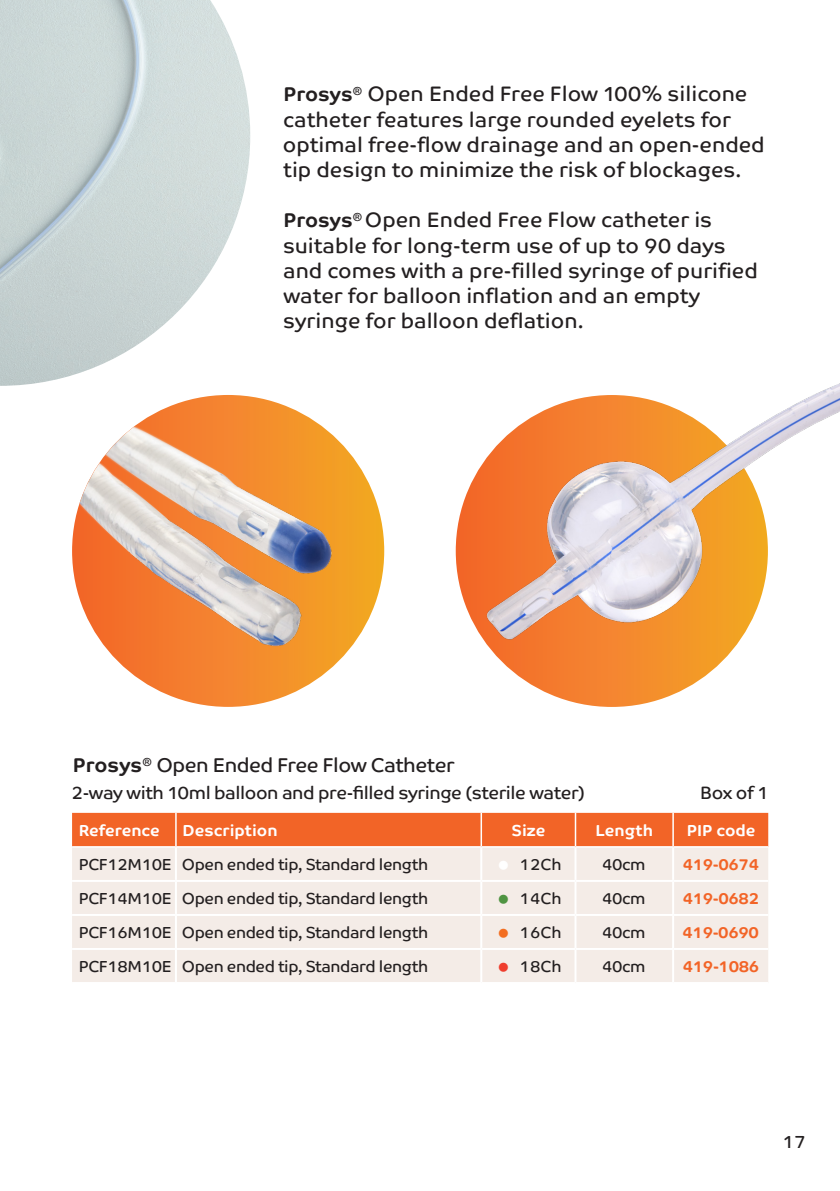
<style>
.page{position:relative;width:840px;height:1191px;background:#fff}
.page>*{position:absolute;margin:0;border:0;box-sizing:border-box;transform-origin:0 0}
.Intro_1{font:21px/25.2px "Co Text";color:#231f20}
.CS_Table_title_10pt{font:20px "Co Text";letter-spacing:-.025em;color:#231f20}
.CS_Table_title_2{font:18px "Co Text";letter-spacing:-.025em;color:#231f20}
.DT_left{font:16px "Co Text";letter-spacing:-.025em;color:#231f20}
.DT_Table_BD{font:700 16px "Co Text";letter-spacing:-.025em;color:#f26427}
.Table_Header_Text{font:700 16px "Co Text";color:#fff}
.Table_Header_center{font:700 16px "Co Text";color:#fff}
.Table_center{font:16px "Co Text";color:#231f20}
.DT_center{font:16px "Co Text";letter-spacing:-.025em;color:#231f20}
.s1{font-weight:700;font-size:20px}
.s2{font-weight:700}
</style>
<div class="page">
<svg style="left:72px;top:395px;width:312px;height:312px;background:#f48730"></svg>
<img style="left:0;top:0;width:250px;height:386px">
<div style="left:72px;top:813px;width:695px;height:33px;background:#f26427"></div>
<div style="left:72px;top:848px;width:695px;height:134px;background:#f4ece7"></div>
<hr style="left:175px;top:813px;width:1px;height:33px;background:#fff">
<hr style="left:480px;top:813px;width:2px;height:33px;background:#fff">
<hr style="left:574px;top:813px;width:2px;height:33px;background:#fff">
<hr style="left:672px;top:813px;width:1px;height:33px;background:#fff">
<hr style="left:175px;top:847px;width:2px;height:33px;background:#fff">
<hr style="left:480px;top:847px;width:2px;height:33px;background:#fff">
<hr style="left:574px;top:847px;width:2px;height:33px;background:#fff">
<hr style="left:671px;top:847px;width:2px;height:33px;background:#fff">
<hr style="left:72px;top:880px;width:104px;height:2px;background:#fff">
<hr style="left:176px;top:880px;width:305px;height:2px;background:#fff">
<hr style="left:175px;top:882px;width:2px;height:32px;background:#fff">
<hr style="left:481px;top:880px;width:94px;height:2px;background:#fff">
<hr style="left:480px;top:882px;width:2px;height:32px;background:#fff">
<hr style="left:575px;top:880px;width:97px;height:2px;background:#fff">
<hr style="left:574px;top:882px;width:2px;height:32px;background:#fff">
<hr style="left:672px;top:880px;width:95px;height:2px;background:#fff">
<hr style="left:671px;top:882px;width:2px;height:32px;background:#fff">
<hr style="left:72px;top:914px;width:104px;height:2px;background:#fff">
<hr style="left:176px;top:914px;width:305px;height:2px;background:#fff">
<hr style="left:175px;top:916px;width:2px;height:32px;background:#fff">
<hr style="left:481px;top:914px;width:94px;height:2px;background:#fff">
<hr style="left:480px;top:916px;width:2px;height:32px;background:#fff">
<hr style="left:575px;top:914px;width:97px;height:2px;background:#fff">
<hr style="left:574px;top:916px;width:2px;height:32px;background:#fff">
<hr style="left:672px;top:914px;width:95px;height:2px;background:#fff">
<hr style="left:671px;top:916px;width:2px;height:32px;background:#fff">
<hr style="left:72px;top:948px;width:104px;height:2px;background:#fff">
<hr style="left:176px;top:948px;width:305px;height:2px;background:#fff">
<hr style="left:175px;top:950px;width:2px;height:32px;background:#fff">
<hr style="left:481px;top:948px;width:94px;height:2px;background:#fff">
<hr style="left:480px;top:950px;width:2px;height:32px;background:#fff">
<hr style="left:575px;top:948px;width:97px;height:2px;background:#fff">
<hr style="left:574px;top:950px;width:2px;height:32px;background:#fff">
<hr style="left:672px;top:948px;width:95px;height:2px;background:#fff">
<hr style="left:671px;top:950px;width:2px;height:32px;background:#fff">
<img style="left:457px;top:384px;width:382px;height:322px">
<img style="left:72px;top:395px;width:311px;height:284px">
<svg style="left:499px;top:860px;width:9px;height:10px"></svg>
<svg style="left:499px;top:895px;width:9px;height:9px"></svg>
<svg style="left:499px;top:929px;width:9px;height:9px"></svg>
<svg style="left:499px;top:963px;width:9px;height:9px"></svg>
<p class="Intro_1" style="left:282px;top:82px;width:483px"><span class="s1">Prosys</span><sup>®</sup> Open Ended Free Flow 100% silicone catheter features large rounded eyelets for optimal free-flow drainage and an open-ended tip design to minimize the risk of blockages.</p>
<p class="Intro_1" style="left:283px;top:208px;width:476px"><span class="s1">Prosys</span><sup>®</sup> Open Ended Free Flow catheter is suitable for long-term use of up to 90 days and comes with a pre-filled syringe of purified water for balloon inflation and an empty syringe for balloon deflation.</p>
<p class="CS_Table_title_10pt" style="left:73px;top:753px;width:383px"><span class="s2">Prosys</span><sup>®</sup> Open Ended Free Flow Catheter</p>
<p class="CS_Table_title_2" style="left:71px;top:782px;width:514px">2-way with 10ml balloon and pre-filled syringe (sterile water)</p>
<p class="CS_Table_title_2" style="left:699px;top:782px;width:70px">Box of 1</p>
<p class="Table_Header_Text" style="left:79px;top:821px;width:82px">Reference</p>
<p class="Table_Header_Text" style="left:182px;top:821px;width:96px">Description</p>
<p class="Table_Header_center" style="left:511px;top:821px;width:35px">Size</p>
<p class="Table_Header_center" style="left:595px;top:821px;width:59px">Length</p>
<p class="Table_Header_center" style="left:686px;top:821px;width:70px">PIP code</p>
<p class="DT_left" style="left:79px;top:855px;width:95px">PCF12M10E</p>
<p class="DT_left" style="left:182px;top:855px;width:247px">Open ended tip, Standard length</p>
<p class="Table_center" style="left:519px;top:855px;width:44px">12Ch</p>
<p class="DT_center" style="left:601px;top:855px;width:45px">40cm</p>
<p class="DT_Table_BD" style="left:682px;top:855px;width:78px">419-0674</p>
<p class="DT_left" style="left:79px;top:889px;width:95px">PCF14M10E</p>
<p class="DT_left" style="left:182px;top:889px;width:247px">Open ended tip, Standard length</p>
<p class="Table_center" style="left:519px;top:889px;width:44px">14Ch</p>
<p class="DT_center" style="left:601px;top:889px;width:45px">40cm</p>
<p class="DT_Table_BD" style="left:682px;top:889px;width:78px">419-0682</p>
<p class="DT_left" style="left:79px;top:923px;width:95px">PCF16M10E</p>
<p class="DT_left" style="left:182px;top:923px;width:247px">Open ended tip, Standard length</p>
<p class="Table_center" style="left:519px;top:923px;width:44px">16Ch</p>
<p class="DT_center" style="left:601px;top:923px;width:45px">40cm</p>
<p class="DT_Table_BD" style="left:682px;top:923px;width:78px">419-0690</p>
<p class="DT_left" style="left:79px;top:957px;width:95px">PCF18M10E</p>
<p class="DT_left" style="left:182px;top:957px;width:247px">Open ended tip, Standard length</p>
<p class="Table_center" style="left:519px;top:957px;width:44px">18Ch</p>
<p class="DT_center" style="left:601px;top:957px;width:45px">40cm</p>
<p class="DT_Table_BD" style="left:682px;top:957px;width:78px">419-1086</p>
<p class="CS_Table_title_2" style="left:782px;top:1131px;width:25px">17</p>
</div>
